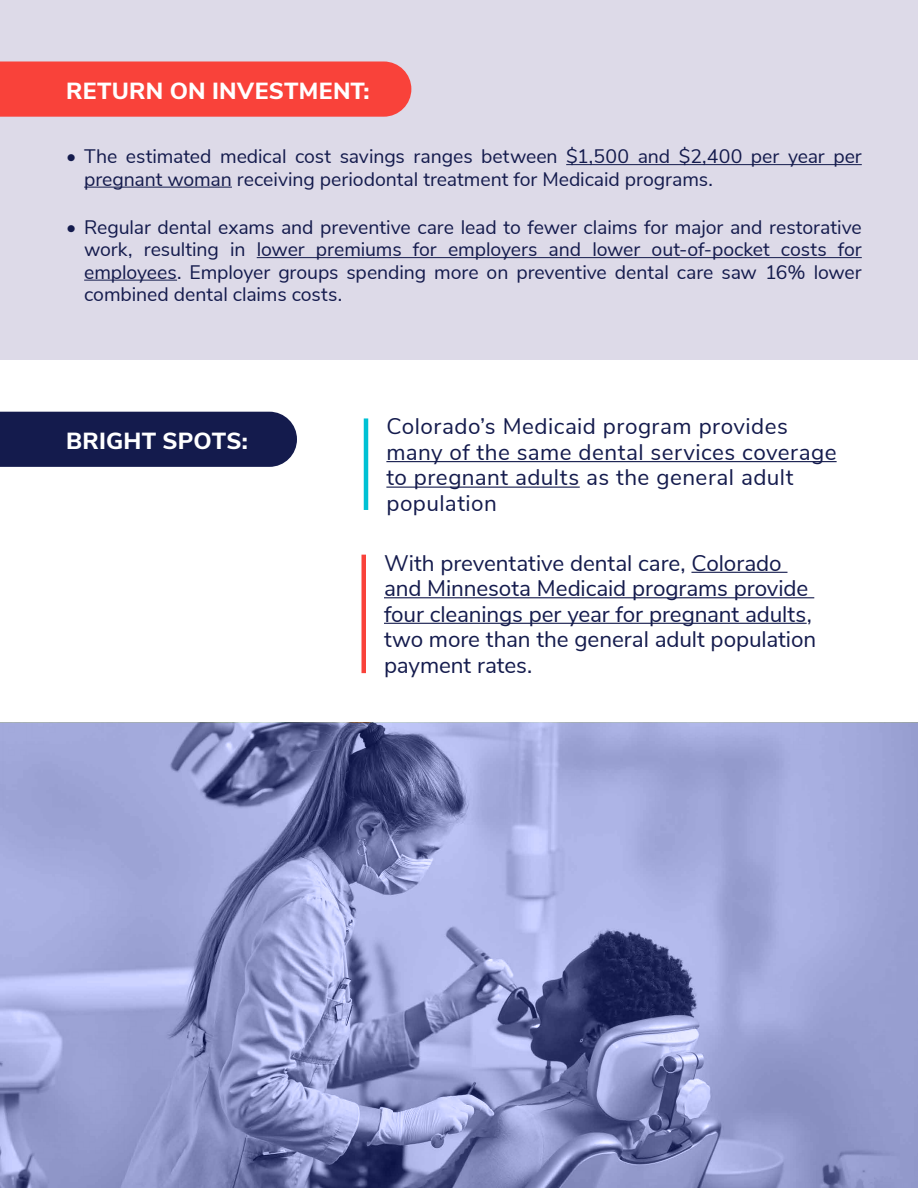
<style>
.page{position:relative;width:918px;height:1188px;background:#fff}
.page>*{position:absolute;margin:0;border:0;box-sizing:border-box;transform-origin:0 0}
.t1{font:800 23.25px "Nunito Sans";letter-spacing:.01em;color:#fff}
.t2{font:22.5px/25.5px "Nunito Sans";color:#141b4d}
.t3{font:22.5px/25.5px "Nunito Sans";letter-spacing:.02em;color:#141b4d}
.t4{font:19.5px/22.5px "Nunito Sans";letter-spacing:-.005em;color:#141b4d}
</style>
<div class="page">
<div style="left:0;top:412px;width:297px;height:55px;background:#141b4d"></div>
<div style="left:0;top:0;width:918px;height:360px;background:#dddae8"></div>
<hr style="left:386px;top:461px;width:451px;height:1px;background:#141b4d">
<hr style="left:386px;top:487px;width:194px;height:1px;background:#141b4d">
<hr style="left:364px;top:418px;width:4px;height:92px;background:#00c1d4">
<hr style="left:691px;top:572px;width:96px;height:1px;background:#141b4d">
<hr style="left:384px;top:597px;width:430px;height:1px;background:#141b4d">
<hr style="left:384px;top:623px;width:423px;height:1px;background:#141b4d">
<hr style="left:362px;top:555px;width:4px;height:118px;background:#f9423a">
<hr style="left:566px;top:164px;width:296px;height:1px;background:#141b4d">
<hr style="left:84px;top:187px;width:148px;height:1px;background:#141b4d">
<hr style="left:257px;top:257px;width:605px;height:1px;background:#141b4d">
<hr style="left:84px;top:280px;width:93px;height:1px;background:#141b4d">
<div style="left:0;top:62px;width:411px;height:55px;background:#f9423a"></div>
<svg style="left:0;top:723px;width:918px;height:465px;background:#9198ca"></svg>
<p class="t1" style="left:66px;top:74px;width:305px">RETURN ON INVESTMENT:</p>
<p class="t4" style="left:84px;top:144px;width:779px;text-indent:-18px">• The estimated medical cost savings ranges between $1,500 and $2,400 per year per pregnant woman receiving periodontal treatment for Medicaid programs.</p>
<p class="t4" style="left:84px;top:214px;width:779px;text-align:justify;text-indent:-18px">• Regular dental exams and preventive care lead to fewer claims for major and restorative work, resulting in lower premiums for employers and lower out-of-pocket costs for employees. Employer groups spending more on preventive dental care saw 16% lower combined dental claims costs.</p>
<p class="t1" style="left:66px;top:424px;width:183px">BRIGHT SPOTS:</p>
<p class="t3" style="left:386px;top:412px;width:452px">Colorado’s Medicaid program provides many of the same dental services coverage to pregnant adults as the general adult population</p>
<p class="t2" style="left:384px;top:549px;width:434px">With preventative dental care, Colorado and Minnesota Medicaid programs provide four cleanings per year for pregnant adults, two more than the general adult population payment rates.</p>
</div>
